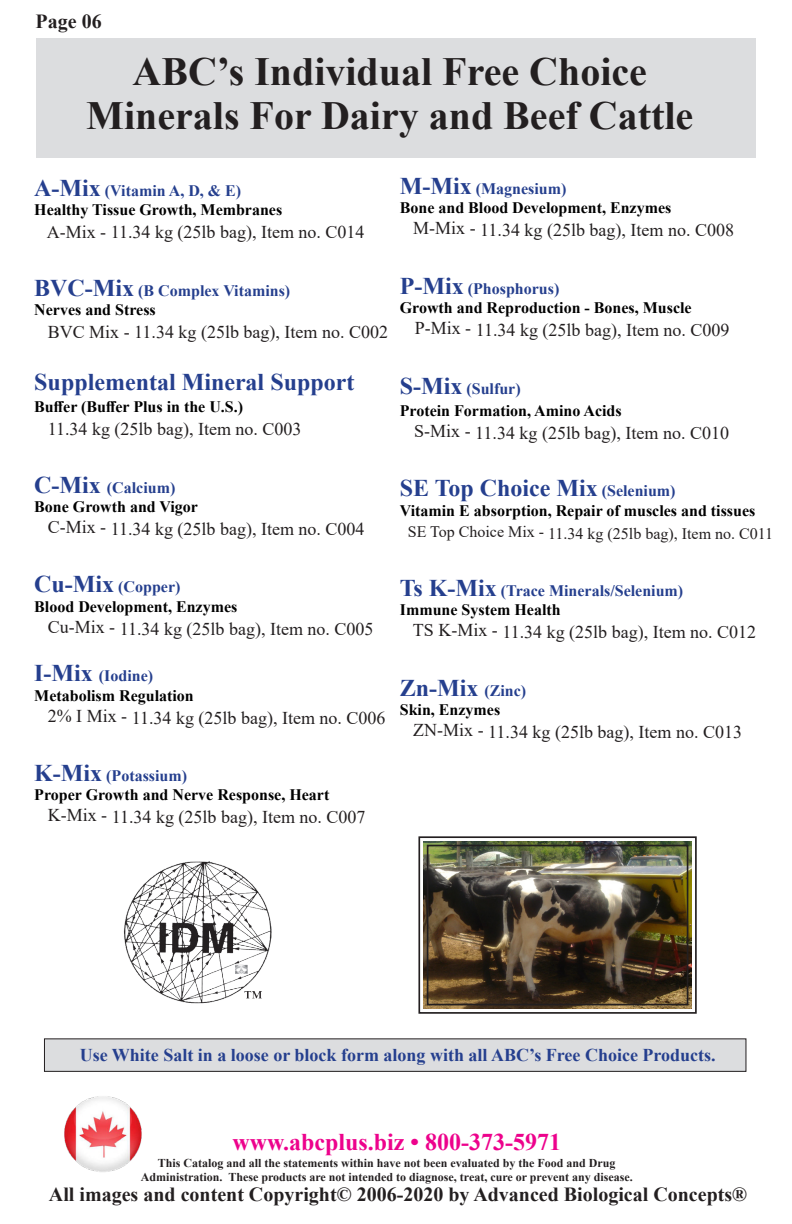
<style>
.page{position:relative;width:792px;height:1224px;background:#fff}
.page>*{position:absolute;margin:0;border:0;box-sizing:border-box;transform-origin:0 0}
.heading_1{font:700 40px "Times New Roman";color:#231f20}
.t1{font:700 24px "Times New Roman";color:#253f8e}
.t2{font:700 24px "Times New Roman";color:#ed028c}
.t3{font:700 20px "Times New Roman";color:#231f20}
.t4{font:18px "Times New Roman";color:#231f20}
.t5{font:700 18px "Times New Roman";color:#253f8e}
.t6{font:700 16px "Times New Roman";color:#000}
.t7{font:700 16px "Times New Roman";color:#253f8e}
.t8{font:16px "Times New Roman";color:#231f20}
.t9{font:700 12px "Times New Roman";color:#231f20}
.s1{font-size:24px}
.s2{font-size:16px}
</style>
<div class="page">
<div style="left:36px;top:38px;width:720px;height:119px;background:#dcdddf"></div>
<div style="left:44px;top:1039px;width:702px;height:32px;background:#dcdddf"></div>
<div style="left:44px;top:1039px;width:702px;height:33px;border:1px solid #231f20"></div>
<img style="left:418px;top:836px;width:279px;height:178px">
<div style="left:427px;top:845px;width:261px;height:160px;border:2px solid #231f20"></div>
<img style="left:64px;top:1096px;width:78px;height:76px">
<img style="left:124px;top:861px;width:148px;height:143px">
<p class="t3" style="left:36px;top:7px;width:68px">Page 06</p>
<p class="heading_1" style="left:133px;top:43px;width:516px">ABC’s Individual Free Choice</p>
<p class="heading_1" style="left:86px;top:87px;width:608px">Minerals For Dairy and Beef Cattle</p>
<p class="t7" style="left:34px;top:179px;width:208px"><span class="s1">A-Mix</span> (Vitamin A, D, &amp; E)</p>
<p class="t6" style="left:34px;top:198px;width:250px">Healthy Tissue Growth, Membranes</p>
<p class="t4" style="left:47px;top:220px;width:319px">A-Mix - 11.34 kg (25lb bag), Item no. C014</p>
<p class="t7" style="left:34px;top:279px;width:257px"><span class="s1">BVC-Mix</span> (B Complex Vitamins)</p>
<p class="t6" style="left:34px;top:298px;width:123px">Nerves and Stress</p>
<p class="t4" style="left:48px;top:319px;width:342px">BVC Mix - 11.34 kg (25lb bag), Item no. C002</p>
<p class="t1" style="left:34px;top:365px;width:322px">Supplemental Mineral Support</p>
<p class="t6" style="left:34px;top:395px;width:210px">Buffer (Buffer Plus in the U.S.)</p>
<p class="t4" style="left:48px;top:416px;width:255px">11.34 kg (25lb bag), Item no. C003</p>
<p class="t7" style="left:34px;top:476px;width:143px"><span class="s1">C-Mix</span> (Calcium)</p>
<p class="t6" style="left:34px;top:495px;width:165px">Bone Growth and Vigor</p>
<p class="t4" style="left:48px;top:516px;width:318px">C-Mix - 11.34 kg (25lb bag), Item no. C004</p>
<p class="t7" style="left:34px;top:575px;width:148px"><span class="s1">Cu-Mix</span> (Copper)</p>
<p class="t6" style="left:34px;top:595px;width:205px">Blood Development, Enzymes</p>
<p class="t4" style="left:48px;top:616px;width:327px">Cu-Mix - 11.34 kg (25lb bag), Item no. C005</p>
<p class="t7" style="left:34px;top:664px;width:120px"><span class="s1">I-Mix</span> (Iodine)</p>
<p class="t6" style="left:34px;top:684px;width:161px">Metabolism Regulation</p>
<p class="t4" style="left:48px;top:705px;width:339px">2% I Mix - 11.34 kg (25lb bag), Item no. C006</p>
<p class="t7" style="left:34px;top:764px;width:154px"><span class="s1">K-Mix</span> (Potassium)</p>
<p class="t6" style="left:34px;top:783px;width:297px">Proper Growth and Nerve Response, Heart</p>
<p class="t4" style="left:48px;top:805px;width:319px">K-Mix - 11.34 kg (25lb bag), Item no. C007</p>
<p class="t7" style="left:400px;top:177px;width:168px"><span class="s1">M-Mix</span> (Magnesium)</p>
<p class="t6" style="left:400px;top:196px;width:273px">Bone and Blood Development, Enzymes</p>
<p class="t4" style="left:413px;top:218px;width:322px">M-Mix - 11.34 kg (25lb bag), Item no. C008</p>
<p class="t7" style="left:400px;top:277px;width:161px"><span class="s1">P-Mix</span> (Phosphorus)</p>
<p class="t6" style="left:400px;top:296px;width:293px">Growth and Reproduction - Bones, Muscle</p>
<p class="t4" style="left:415px;top:317px;width:316px">P-Mix - 11.34 kg (25lb bag), Item no. C009</p>
<p class="t7" style="left:400px;top:377px;width:122px"><span class="s1">S-Mix</span> (Sulfur)</p>
<p class="t6" style="left:400px;top:399px;width:223px">Protein Formation, Amino Acids</p>
<p class="t4" style="left:414px;top:420px;width:316px">S-Mix - 11.34 kg (25lb bag), Item no. C010</p>
<p class="t1" style="left:400px;top:471px;width:277px">SE Top Choice Mix <span class="s2">(Selenium)</span></p>
<p class="t6" style="left:400px;top:499px;width:357px">Vitamin E absorption, Repair of muscles and tissues</p>
<p class="t8" style="left:408px;top:522px;width:367px">SE Top Choice Mix - 11.34 kg (25lb bag), Item no. C011</p>
<p class="t7" style="left:400px;top:579px;width:285px"><span class="s1">Ts K-Mix</span> (Trace Minerals/Selenium)</p>
<p class="t6" style="left:400px;top:598px;width:162px">Immune System Health</p>
<p class="t4" style="left:413px;top:620px;width:345px">TS K-Mix - 11.34 kg (25lb bag), Item no. C012</p>
<p class="t1" style="left:400px;top:671px;width:128px">Zn-Mix <span class="s2">(Zinc)</span></p>
<p class="t6" style="left:400px;top:698px;width:102px">Skin, Enzymes</p>
<p class="t4" style="left:413px;top:719px;width:330px">ZN-Mix - 11.34 kg (25lb bag), Item no. C013</p>
<p class="t5" style="left:80px;top:1042px;width:637px">Use White Salt in a loose or block form along with all ABC’s Free Choice Products.</p>
<p class="t2" style="left:233px;top:1124px;width:330px">www.abcplus.biz • 800-373-5971</p>
<p class="t3" style="left:49px;top:1179px;width:700px">All images and content Copyright© 2006-2020 by Advanced Biological Concepts®</p>
<p class="t9" style="left:158px;top:1154px;width:459px">This Catalog and all the statements within have not been evaluated by the Food and Drug</p>
<p class="t9" style="left:141px;top:1168px;width:493px">Administration. These products are not intended to diagnose, treat, cure or prevent any disease.</p>
</div>
